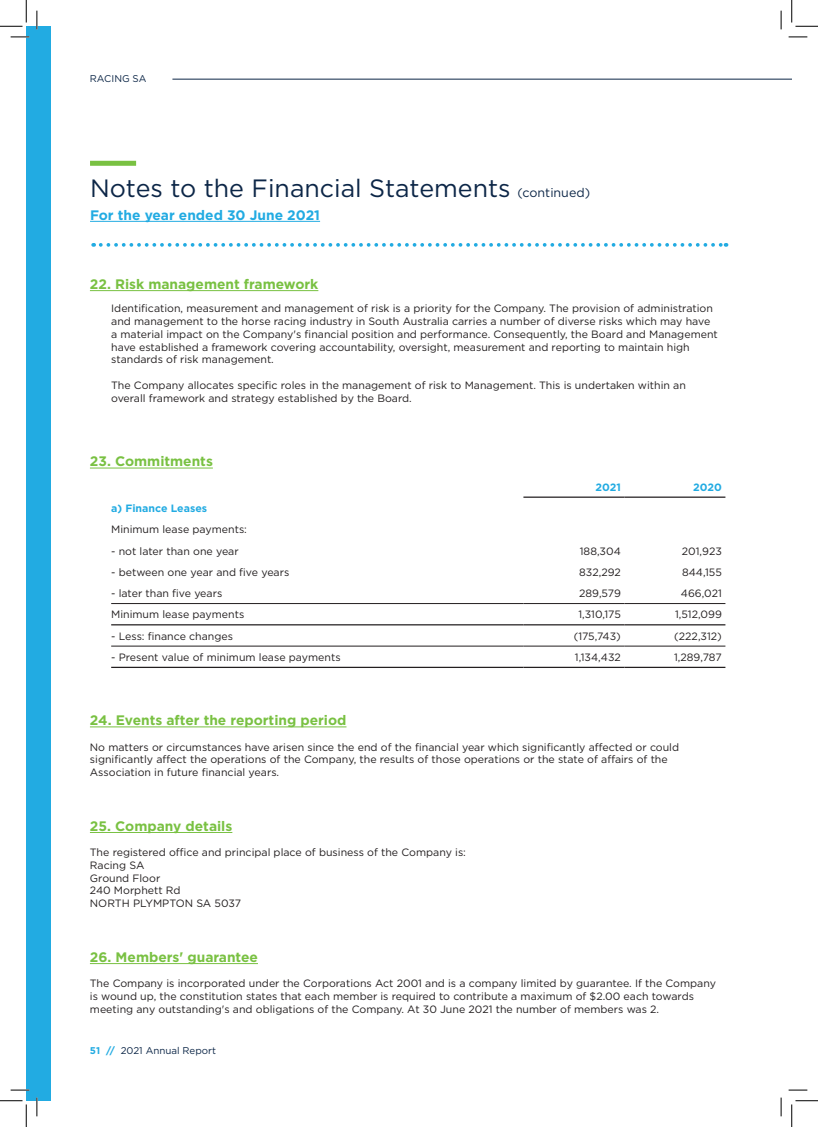
<style>
.page{position:relative;width:818px;height:1127px;background:#fff}
.page>*{position:absolute;margin:0;border:0;box-sizing:border-box;transform-origin:0 0}
.t1{font:25px "Gotham";color:#0c2647}
.t2{font:700 13.75px "Gotham HTF";color:#79c142}
.t3{font:700 13.75px "Gotham HTF";color:#22abe2}
.t4{font:10.62px/12.8px "Gotham";color:#231f20}
.t5{font:700 10.62px "Gotham HTF";color:#22abe2}
.t6{font:9.75px "Gotham";color:#0c2647}
.s1{font-size:12.5px}
.s2{font-family:"Gotham HTF";font-weight:700;color:#22abe2}
</style>
<div class="page">
<div style="left:26px;top:26px;width:25px;height:1074px;background:#22abe2"></div>
<hr style="left:172px;top:79px;width:620px;height:1px;background:#0c2647">
<svg style="left:90px;top:290px;width:635px;height:675px"></svg>
<hr style="left:111px;top:624px;width:412px;height:1px;background:#231f20">
<hr style="left:523px;top:624px;width:101px;height:1px;background:#231f20">
<hr style="left:624px;top:624px;width:101px;height:1px;background:#231f20">
<hr style="left:111px;top:666px;width:412px;height:1px;background:#231f20">
<hr style="left:523px;top:666px;width:101px;height:1px;background:#231f20">
<hr style="left:624px;top:666px;width:101px;height:1px;background:#231f20">
<hr style="left:523px;top:645px;width:101px;height:1px;background:#231f20">
<hr style="left:624px;top:645px;width:101px;height:1px;background:#231f20">
<hr style="left:523px;top:496px;width:101px;height:1px;background:#231f20">
<hr style="left:624px;top:496px;width:101px;height:1px;background:#231f20">
<hr style="left:111px;top:645px;width:412px;height:1px;background:#231f20">
<hr style="left:111px;top:603px;width:412px;height:1px;background:#231f20">
<hr style="left:523px;top:603px;width:101px;height:1px;background:#231f20">
<hr style="left:624px;top:603px;width:101px;height:1px;background:#231f20">
<hr style="left:90px;top:290px;width:228px;height:1px;background:#79c142">
<hr style="left:90px;top:467px;width:123px;height:1px;background:#79c142">
<hr style="left:90px;top:726px;width:256px;height:1px;background:#79c142">
<hr style="left:90px;top:832px;width:142px;height:1px;background:#79c142">
<hr style="left:90px;top:963px;width:168px;height:1px;background:#79c142">
<div style="left:90px;top:161px;width:46px;height:5px;background:#79c142"></div>
<hr style="left:90px;top:221px;width:230px;height:1px;background:#22abe2">
<svg style="left:101px;top:243px;width:625px;height:4px"></svg>
<svg style="left:11px;top:36px;width:18px;height:2px"></svg>
<svg style="left:788px;top:36px;width:19px;height:2px"></svg>
<svg style="left:11px;top:1089px;width:18px;height:1px"></svg>
<svg style="left:788px;top:1089px;width:19px;height:1px"></svg>
<svg style="left:36px;top:11px;width:2px;height:18px"></svg>
<svg style="left:36px;top:1097px;width:2px;height:18px"></svg>
<svg style="left:780px;top:11px;width:2px;height:18px"></svg>
<svg style="left:780px;top:1097px;width:2px;height:18px"></svg>
<svg style="left:0;top:0;width:27px;height:27px"></svg>
<svg style="left:0;top:1100px;width:27px;height:26px"></svg>
<svg style="left:791px;top:0;width:27px;height:27px"></svg>
<svg style="left:791px;top:1100px;width:27px;height:26px"></svg>
<p class="t6" style="left:90px;top:72px;width:58px">RACING SA</p>
<p class="t1" style="left:90px;top:172px;width:502px">Notes to the Financial Statements <span class="s1">(continued)</span></p>
<p class="t3" style="left:90px;top:207px;width:232px">For the year ended 30 June 2021</p>
<p class="t2" style="left:90px;top:276px;width:230px">22. Risk management framework</p>
<p class="t4" style="left:111px;top:302px;width:608px">Identification, measurement and management of risk is a priority for the Company. The provision of administration and management to the horse racing industry in South Australia carries a number of diverse risks which may have a material impact on the Company's financial position and performance. Consequently, the Board and Management have established a framework covering accountability, oversight, measurement and reporting to maintain high standards of risk management.</p>
<p class="t4" style="left:111px;top:378px;width:576px">The Company allocates specific roles in the management of risk to Management. This is undertaken within an overall framework and strategy established by the Board.</p>
<p class="t2" style="left:90px;top:453px;width:124px">23. Commitments</p>
<p class="t5" style="left:595px;top:481px;width:27px">2021</p>
<p class="t5" style="left:693px;top:481px;width:30px">2020</p>
<p class="t5" style="left:111px;top:502px;width:97px">a) Finance Leases</p>
<p class="t4" style="left:111px;top:523px;width:137px">Minimum lease payments:</p>
<p class="t4" style="left:111px;top:544px;width:129px">‑ not later than one year</p>
<p class="t4" style="left:580px;top:544px;width:43px">188,304</p>
<p class="t4" style="left:682px;top:544px;width:41px">201,923</p>
<p class="t4" style="left:111px;top:565px;width:180px">‑ between one year and five years</p>
<p class="t4" style="left:579px;top:565px;width:43px">832,292</p>
<p class="t4" style="left:682px;top:565px;width:41px">844,155</p>
<p class="t4" style="left:111px;top:586px;width:113px">‑ later than five years</p>
<p class="t4" style="left:579px;top:586px;width:43px">289,579</p>
<p class="t4" style="left:681px;top:586px;width:42px">466,021</p>
<p class="t4" style="left:111px;top:608px;width:135px">Minimum lease payments</p>
<p class="t4" style="left:578px;top:608px;width:44px">1,310,175</p>
<p class="t4" style="left:675px;top:608px;width:48px">1,512,099</p>
<p class="t4" style="left:111px;top:629px;width:123px">‑ Less: finance changes</p>
<p class="t4" style="left:574px;top:629px;width:49px">(175,743)</p>
<p class="t4" style="left:674px;top:629px;width:49px">(222,312)</p>
<p class="t4" style="left:111px;top:650px;width:231px">‑ Present value of minimum lease payments</p>
<p class="t4" style="left:575px;top:650px;width:47px">1,134,432</p>
<p class="t4" style="left:674px;top:650px;width:49px">1,289,787</p>
<p class="t2" style="left:90px;top:712px;width:258px">24. Events after the reporting period</p>
<p class="t4" style="left:90px;top:740px;width:591px">No matters or circumstances have arisen since the end of the financial year which significantly affected or could significantly affect the operations of the Company, the results of those operations or the state of affairs of the<br>Association in future financial years.</p>
<p class="t2" style="left:90px;top:817px;width:144px">25. Company details</p>
<p class="t4" style="left:90px;top:845px;width:378px">The registered office and principal place of business of the Company is:</p>
<p class="t4" style="left:90px;top:858px;width:56px">Racing SA</p>
<p class="t4" style="left:90px;top:871px;width:72px">Ground Floor</p>
<p class="t4" style="left:90px;top:883px;width:92px">240 Morphett Rd</p>
<p class="t4" style="left:90px;top:896px;width:153px">NORTH PLYMPTON SA 5037</p>
<p class="t2" style="left:90px;top:948px;width:170px">26. Members' guarantee</p>
<p class="t4" style="left:90px;top:976px;width:628px">The Company is incorporated under the Corporations Act 2001 and is a company limited by guarantee. If the Company is wound up, the constitution states that each member is required to contribute a maximum of $2.00 each towards meeting any outstanding's and obligations of the Company. At 30 June 2021 the number of members was 2.</p>
<p class="t6" style="left:90px;top:1044px;width:128px"><span class="s2">51 //</span> 2021 Annual Report</p>
</div>
